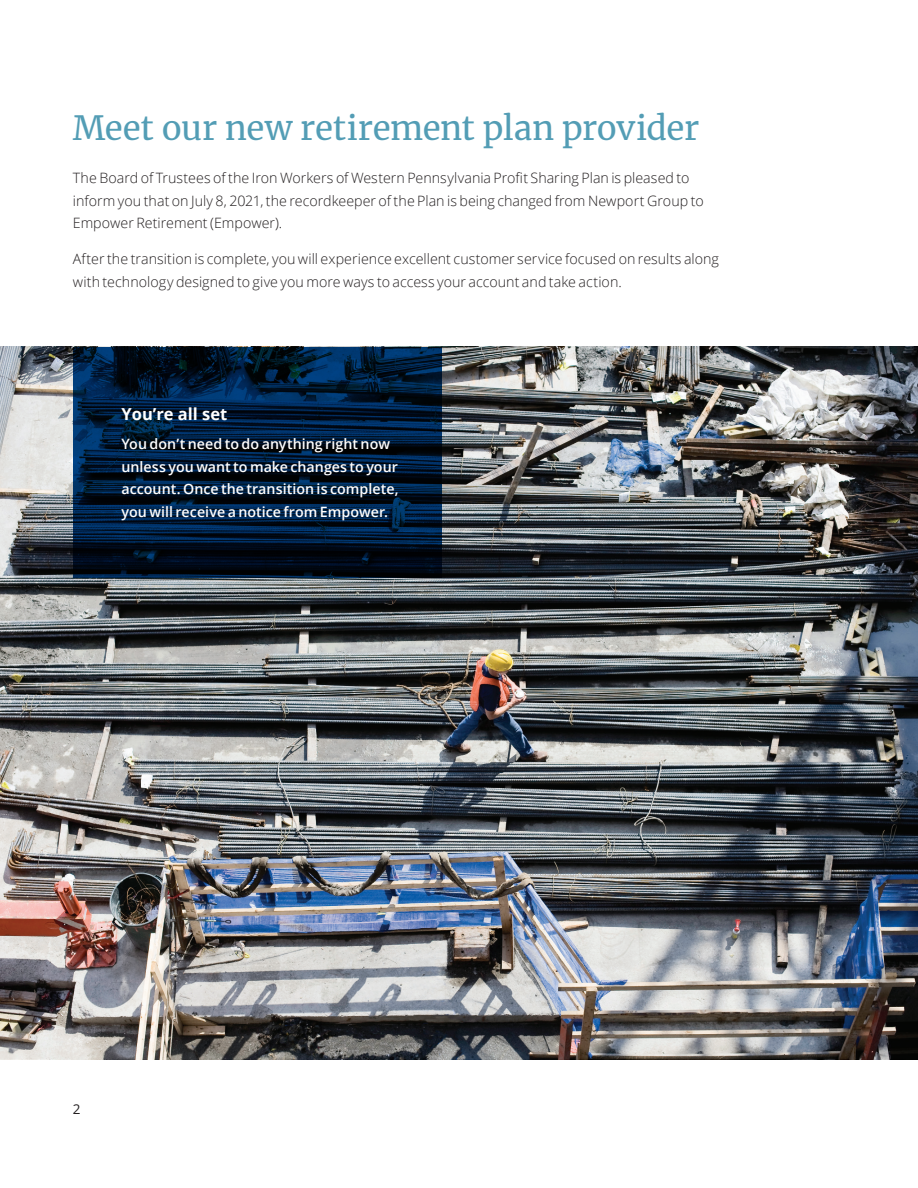
<style>
.page{position:relative;width:918px;height:1188px;background:#fff}
.page>*{position:absolute;margin:0;border:0;box-sizing:border-box;transform-origin:0 0}
.t1{font:33px "Merriweather";letter-spacing:-.01em;color:#539db5}
.t2{font:700 16.5px "Open Sans";color:#fff}
.Body_2{font:300 14.25px/22.5px "Open Sans";letter-spacing:.005em;color:#231f20}
.Body_3___SIDEBAR{font:600 14.25px/22.5px "Open Sans";color:#fff}
.t3{font:13.5px "Open Sans";color:#231f20}
</style>
<div class="page">
<img style="left:0;top:347px;width:918px;height:712px">
<svg style="left:73px;top:348px;width:368px;height:230px;background:#001934"></svg>
<h1 class="t1" style="left:73px;top:106px;width:628px">Meet our new retirement plan provider</h1>
<p class="Body_2" style="left:73px;top:166px;width:632px">The Board of Trustees of the Iron Workers of Western Pennsylvania Profit Sharing Plan is pleased to inform you that on July 8, 2021, the recordkeeper of the Plan is being changed from Newport Group to<br>Empower Retirement (Empower).</p>
<p class="Body_2" style="left:73px;top:247px;width:648px">After the transition is complete, you will experience excellent customer service focused on results along with technology designed to give you more ways to access your account and take action.</p>
<p class="t2" style="left:122px;top:402px;width:107px">You’re all set</p>
<p class="Body_3___SIDEBAR" style="left:122px;top:432px;width:279px">You don’t need to do anything right now unless you want to make changes to your account. Once the transition is complete, you will receive a notice from Empower.</p>
<p class="t3" style="left:73px;top:1100px;width:9px">2</p>
</div>
